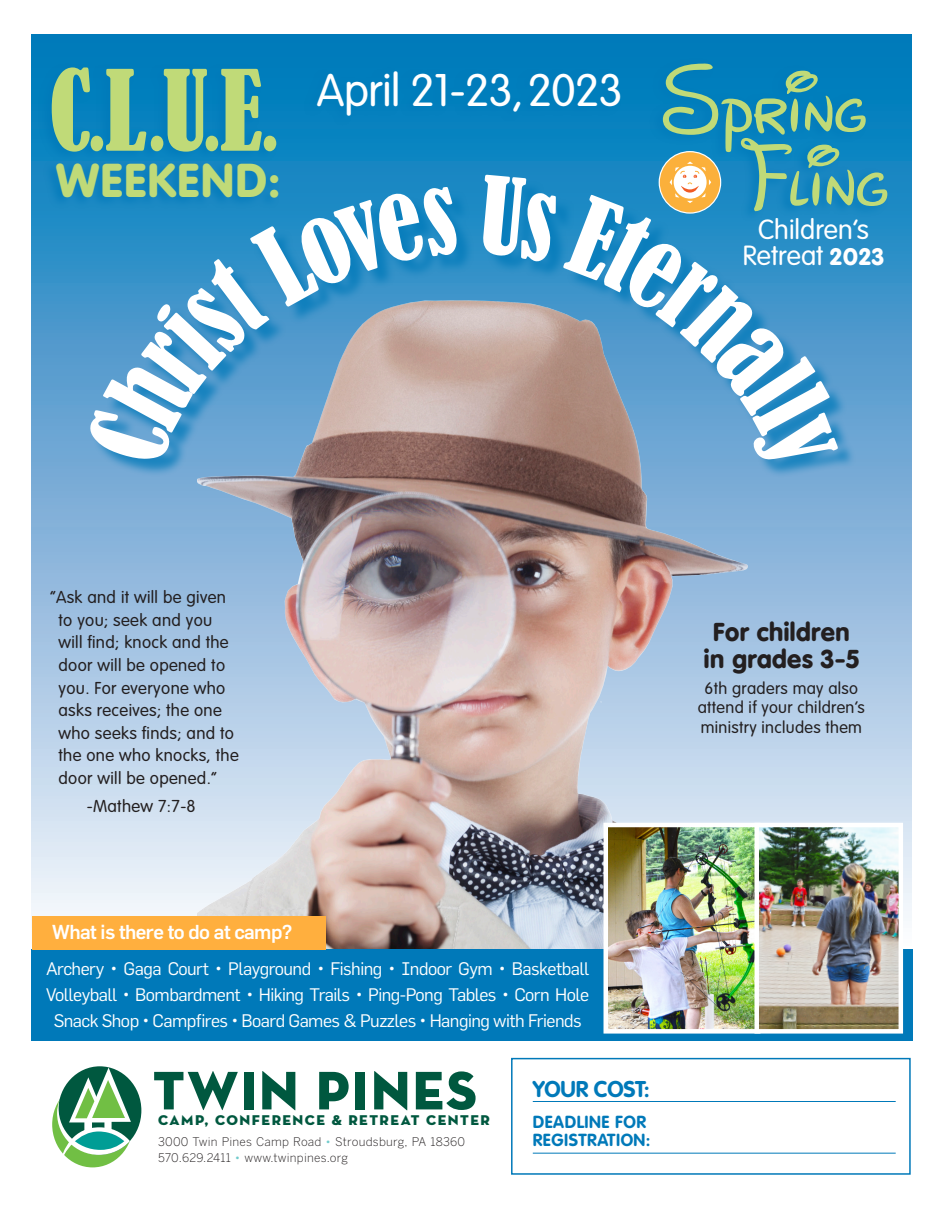
<style>
.page{position:relative;width:945px;height:1215px;background:#fff}
.page>*{position:absolute;margin:0;border:0;box-sizing:border-box;transform-origin:0 0}
.t1{font:condensed 103.95px "Bernard";color:#c0da78}
.t2{font:94.05px "New Walt Disney Font";color:#c0da78}
.t3{font:55.2px "Neutra Display PS Titling";letter-spacing:.04em;color:#00583f}
.t4{font:900 46.8px "VAG Rounded";letter-spacing:.04em;color:#c0da78}
.t5{font:300 45px "VAG Rounded";letter-spacing:-.01em;color:#fff}
.t6{font:300 27.3px/26px "VAG Rounded";color:#fff;text-align:center}
.t7{font:900 25.5px/27px "VAG Rounded";letter-spacing:.02em;color:#231f20;text-align:center}
.t8{font:700 22.5px "VAG Rounded";letter-spacing:-.01em;color:#0079b9}
.t9{font:500 19.8px "Flama";letter-spacing:-.03em;color:#fff}
.t10{font:17.85px/25.8px "Flama";letter-spacing:-.03em;color:#fff;text-align:center}
.t11{font:700 17.25px/18px "VAG Rounded";letter-spacing:.03em;color:#0079b9}
.t12{font:300 16.95px/22.6px "VAG Rounded";letter-spacing:.02em;color:#231f20}
.t13{font:300 16.5px/19.5px "VAG Rounded";letter-spacing:.02em;color:#231f20;text-align:center}
.t14{font:14.4px "Neutra Display PS Titling";letter-spacing:.1em;color:#00583f}
.t15{font:300 11.85px "Benton Gothic";letter-spacing:.02em;color:#231f20}
.s1{font-size:78px}
.s2{font-weight:900;font-size:23.4px}
.s3{color:#71cbcc}
</style>
<div class="page">
<div style="left:32px;top:35px;width:879px;height:915px;background:linear-gradient(to bottom,#0070b7,#fef4fb)"></div>
<img style="left:198px;top:478px;width:593px;height:472px">
<svg style="left:52px;top:1066px;width:90px;height:102px"></svg>
<hr style="left:533px;top:1101px;width:363px;height:1px;background:#0079b9">
<hr style="left:533px;top:1153px;width:363px;height:1px;background:#0079b9">
<div style="left:511px;top:1058px;width:400px;height:117px;border:2px solid #0079b9"></div>
<div style="left:31px;top:950px;width:881px;height:91px;background:#0079b9"></div>
<div style="left:32px;top:916px;width:294px;height:34px;background:#ffaf3e"></div>
<img style="left:609px;top:828px;width:289px;height:201px">
<div style="left:604px;top:823px;width:156px;height:211px;border:4px solid #fff"></div>
<div style="left:754px;top:823px;width:149px;height:211px;border:4px solid #fff"></div>
<div style="left:93px;top:177px;width:763px;height:301px;background:#0079b9;opacity:.75"></div>
<div style="left:38px;top:63px;width:242px;height:146px;background:#0079b9"></div>
<div style="left:304px;top:67px;width:318px;height:59px;background:#0079b9"></div>
<div style="left:649px;top:58px;width:240px;height:163px;background:#0079b9"></div>
<div style="left:659px;top:152px;width:62px;height:61px;background:#fbb03b;border-radius:50%"></div>
<svg style="left:85px;top:186px;width:373px;height:281px"></svg>
<svg style="left:478px;top:162px;width:360px;height:315px"></svg>
<p class="t1" style="left:49px;top:50px;width:233px">C<span class="s1">.</span>L<span class="s1">.</span>U<span class="s1">.</span>E<span class="s1">.</span></p>
<p class="t4" style="left:57px;top:153px;width:226px">WEEKEND:</p>
<p class="t5" style="left:317px;top:65px;width:307px">April 21-23, 2023</p>
<p class="t2" style="left:662px;top:45px;width:206px">Spring</p>
<p class="t2" style="left:742px;top:119px;width:147px">Fling</p>
<p class="t6" style="left:743px;top:218px;width:143px">Children’s<br>Retreat <span class="s2">2023</span></p>
<p class="t12" style="left:59px;top:586px;width:182px;text-indent:-8px">“Ask and it will be given to you; seek and you will find; knock and the door will be opened to you. For everyone who asks receives; the one who seeks finds; and to the one who knocks, the door will be opened.”</p>
<p class="t12" style="left:87px;top:795px;width:111px">-Mathew 7:7-8</p>
<p class="t9" style="left:52px;top:920px;width:242px">What is there to do at camp?</p>
<p class="t10" style="left:46px;top:956px;width:545px">Archery • Gaga Court • Playground • Fishing • Indoor Gym • Basketball<br>Volleyball • Bombardment • Hiking Trails • Ping-Pong Tables • Corn Hole<br>Snack Shop • Campfires • Board Games &amp; Puzzles • Hanging with Friends</p>
<p class="t3" style="left:153px;top:1056px;width:325px">TWIN PINES</p>
<p class="t14" style="left:158px;top:1111px;width:333px">CAMP, CONFERENCE &amp; RETREAT CENTER</p>
<p class="t15" style="left:158px;top:1135px;width:309px">3000 Twin Pines Camp Road <span class="s3">•</span> Stroudsburg, PA 18360</p>
<p class="t15" style="left:158px;top:1151px;width:191px">570.629.2411 <span class="s3">•</span> www.twinpines.org</p>
<p class="t8" style="left:533px;top:1076px;width:119px">YOUR COST:</p>
<p class="t11" style="left:533px;top:1114px;width:119px">DEADLINE FOR<br>REGISTRATION:</p>
<p class="t7" style="left:704px;top:619px;width:156px">For children in grades 3-5</p>
<p class="t13" style="left:698px;top:679px;width:169px">6th graders may also attend if your children’s ministry includes them</p>
</div>
